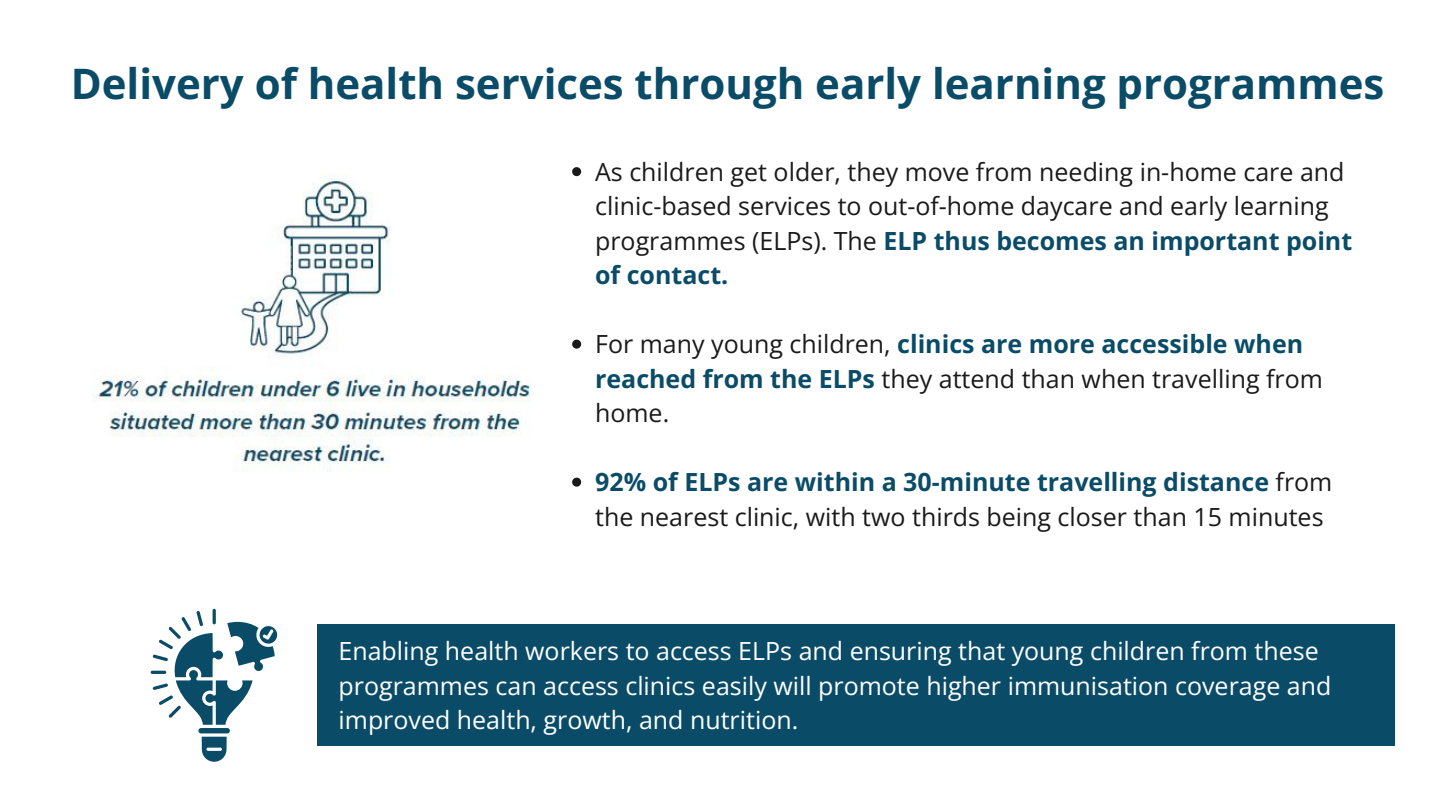
<style>
.page{position:relative;width:1440px;height:810px;background:#fff}
.page>*{position:absolute;margin:0;border:0;box-sizing:border-box;transform-origin:0 0}
.t1{font:700 42px "Open Sans";color:#0a4c67}
.t2{font:25px/34.5px "Open Sans";color:#1a1a1a}
.t3{font:25px/34.5px "Open Sans";color:#fff}
.s1{font-weight:700;color:#0a4c67}
</style>
<div class="page">
<svg style="left:572px;top:167px;width:9px;height:9px"></svg>
<svg style="left:572px;top:340px;width:9px;height:9px"></svg>
<svg style="left:572px;top:478px;width:9px;height:9px"></svg>
<img style="left:93px;top:177px;width:438px;height:294px">
<div style="left:317px;top:624px;width:1077px;height:122px;background:#0a4c67"></div>
<svg style="left:151px;top:609px;width:127px;height:153px"></svg>
<p class="t1" style="left:71px;top:54px;width:1315px">Delivery of health services through early learning programmes</p>
<h1 class="t2" style="left:595px;top:154px;width:759px">As children get older, they move from needing in-home care and clinic-based services to out-of-home daycare and early learning programmes (ELPs). The <span class="s1">ELP thus becomes an important point of contact.</span></h1>
<p class="t2" style="left:595px;top:326px;width:729px">For many young children, <span class="s1">clinics are more accessible when reached from the ELPs</span> they attend than when travelling from home.</p>
<p class="t2" style="left:595px;top:464px;width:739px"><span class="s1">92% of ELPs are within a 30-minute travelling distance</span> from the nearest clinic, with two thirds being closer than 15 minutes</p>
<p class="t3" style="left:339px;top:633px;width:994px">Enabling health workers to access ELPs and ensuring that young children from these programmes can access clinics easily will promote higher immunisation coverage and improved health, growth, and nutrition.</p>
</div>
